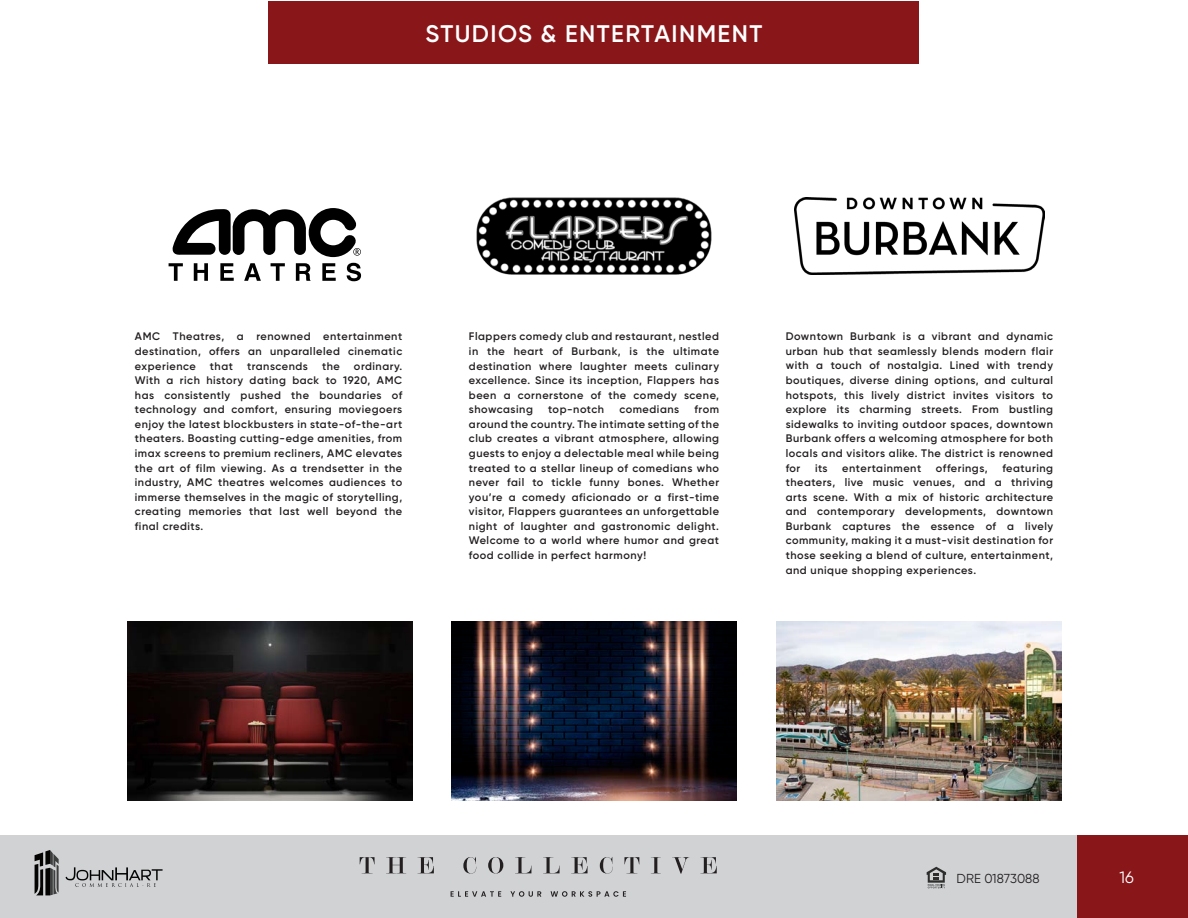
<style>
.page{position:relative;width:1188px;height:918px;background:#fff}
.page>*{position:absolute;margin:0;border:0;box-sizing:border-box;transform-origin:0 0}
.t1{font:600 24px "Gilroy";letter-spacing:.06em;color:#fff}
.t2{font:16.5px "Gilroy";color:#fff}
.t3{font:13.05px "Gilroy";color:#231f20}
.t4{font:600 10.95px/14.5px "Gilroy";letter-spacing:.05em;color:#231f20;text-align:justify}
</style>
<div class="page">
<div style="left:1076px;top:836px;width:112px;height:82px;background:#891619"></div>
<div style="left:0;top:836px;width:1076px;height:82px;background:#d1d2d4"></div>
<svg style="left:35px;top:850px;width:24px;height:45px"></svg>
<svg style="left:66px;top:867px;width:97px;height:20px"></svg>
<svg style="left:927px;top:867px;width:19px;height:21px"></svg>
<svg style="left:360px;top:857px;width:15px;height:16px"></svg>
<svg style="left:386px;top:857px;width:20px;height:16px"></svg>
<svg style="left:418px;top:857px;width:16px;height:16px"></svg>
<svg style="left:463px;top:857px;width:13px;height:17px"></svg>
<svg style="left:488px;top:857px;width:15px;height:17px"></svg>
<svg style="left:515px;top:857px;width:16px;height:16px"></svg>
<svg style="left:543px;top:857px;width:17px;height:16px"></svg>
<svg style="left:571px;top:857px;width:17px;height:16px"></svg>
<svg style="left:600px;top:857px;width:13px;height:17px"></svg>
<svg style="left:624px;top:857px;width:15px;height:16px"></svg>
<svg style="left:651px;top:857px;width:10px;height:16px"></svg>
<svg style="left:672px;top:857px;width:17px;height:17px"></svg>
<svg style="left:700px;top:857px;width:17px;height:16px"></svg>
<svg style="left:451px;top:891px;width:50px;height:6px"></svg>
<svg style="left:510px;top:891px;width:31px;height:6px"></svg>
<svg style="left:551px;top:891px;width:75px;height:6px"></svg>
<div style="left:269px;top:1px;width:650px;height:63px;background:#891619"></div>
<svg style="left:169px;top:208px;width:192px;height:73px"></svg>
<img style="left:477px;top:198px;width:234px;height:77px">
<img style="left:794px;top:198px;width:250px;height:76px">
<img style="left:127px;top:621px;width:286px;height:179px">
<img style="left:451px;top:621px;width:286px;height:179px">
<img style="left:777px;top:621px;width:285px;height:179px">
<p class="t1" style="left:426px;top:19px;width:338px">STUDIOS &amp; ENTERTAINMENT</p>
<p class="t4" style="left:135px;top:329px;width:269px">AMC Theatres, a renowned entertainment destination, offers an unparalleled cinematic experience</p>
<p class="t4" style="left:135px;top:358px;width:269px;text-indent:219px">ordinary.<br>With a rich history dating back to 1920, AMC has consistently pushed the boundaries of technology and comfort, ensuring moviegoers enjoy the latest blockbusters in state-of-the-art theaters. Boasting cutting-edge amenities, from imax screens to premium recliners, AMC elevates the art of film viewing. As a trendsetter in the industry, AMC theatres welcomes audiences to immerse themselves in the magic of storytelling, creating memories that last well beyond the final credits.</p>
<p class="t4" style="left:210px;top:358px;width:25px">that</p>
<p class="t4" style="left:247px;top:358px;width:62px">transcends</p>
<p class="t4" style="left:322px;top:358px;width:19px">the</p>
<p class="t4" style="left:469px;top:329px;width:252px">Flappers comedy club and restaurant, nestled in the heart of Burbank, is the ultimate destination where laughter meets culinary excellence. Since its inception, Flappers has been a cornerstone of the comedy scene, showcasing</p>
<p class="t4" style="left:469px;top:402px;width:252px;text-indent:226px">from around the country. The intimate setting of the club creates a vibrant atmosphere, allowing guests to enjoy a delectable meal while being treated to a stellar lineup of comedians who never fail to tickle funny bones. Whether you’re a comedy aficionado or a first-time visitor, Flappers guarantees an unforgettable night of laughter and gastronomic delight.<br>Welcome to a world where humor and great food collide in perfect harmony!</p>
<p class="t4" style="left:548px;top:402px;width:57px">top-notch</p>
<p class="t4" style="left:619px;top:402px;width:61px">comedians</p>
<p class="t4" style="left:786px;top:329px;width:269px">Downtown Burbank is a vibrant and dynamic urban hub that seamlessly blends modern flair with a touch of nostalgia. Lined with trendy boutiques, diverse dining options, and cultural hotspots, this lively district invites visitors to explore its charming streets. From bustling sidewalks to inviting outdoor spaces, downtown Burbank offers a welcoming atmosphere for both locals and visitors alike. The district is renowned for</p>
<p class="t4" style="left:786px;top:460px;width:269px;text-indent:217px">featuring theaters, live music venues, and a thriving arts scene. With a mix of historic architecture and contemporary developments, downtown Burbank captures the essence of a lively community, making it a must-visit destination for those seeking a blend of culture, entertainment, and unique shopping experiences.</p>
<p class="t4" style="left:815px;top:460px;width:14px">its</p>
<p class="t4" style="left:842px;top:460px;width:80px">entertainment</p>
<p class="t4" style="left:936px;top:460px;width:53px">offerings,</p>
<p class="t3" style="left:957px;top:870px;width:84px">DRE 01873088</p>
<h2 class="t2" style="left:1120px;top:868px;width:16px">16</h2>
</div>
